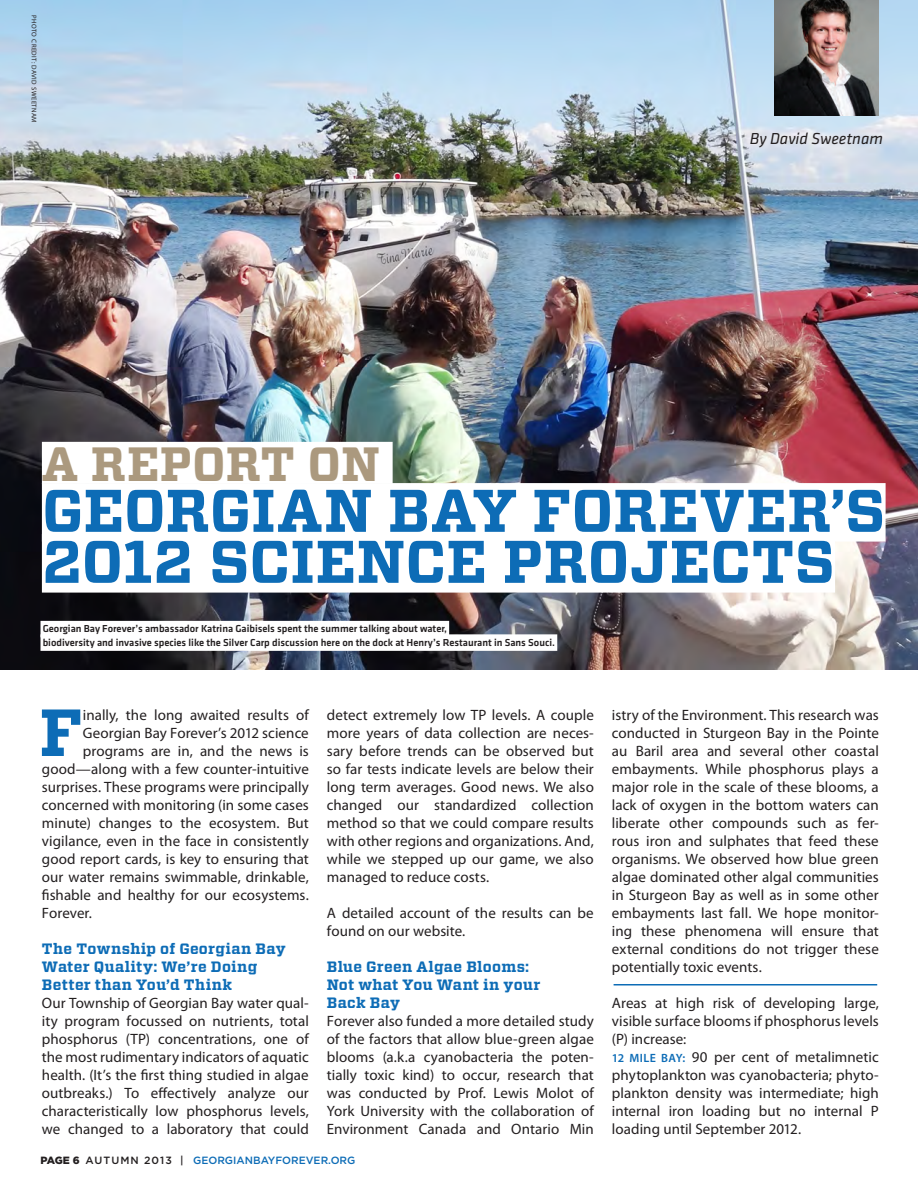
<style>
.page{position:relative;width:918px;height:1188px;background:#fff}
.page>*{position:absolute;margin:0;border:0;box-sizing:border-box;transform-origin:0 0}
.Body_Para_No_Indent{font:700 66.45px "Vitesse";color:#0d6cb6}
.t1{font:700 60px/51px "Vitesse";letter-spacing:.005em;color:#0d6cb6}
.t2{font:700 48px "Vitesse";color:#ab997e}
.t3{font:italic 16.5px "Klavika";color:#231f20}
.Body_Para_No_Indent-2{font:15px/18px "Myriad Pro";letter-spacing:.005em;color:#231f20;text-align:justify}
.Body_Para_No_Indent-3{font:700 15px/18px "Vitesse";letter-spacing:.025em;color:#0d6cb6}
.Caption_-_Klavika_Me{font:500 10.5px "Klavika";color:#231f20}
.t4{font:500 10.5px "Gotham";color:#0d6cb6}
.t5{font:6.75px "Myriad Pro";letter-spacing:.06em;color:#231f20}
.s1{font-weight:900;color:#231f20}
.s2{color:#231f20}
.s3{font-weight:600;font-size:12px;color:#0d6cb6}
</style>
<div class="page">
<img style="left:0;top:0;width:918px;height:669px">
<div style="left:42px;top:442px;width:351px;height:42px;background:#fff"></div>
<div style="left:42px;top:483px;width:844px;height:59px;background:#fff"></div>
<div style="left:42px;top:534px;width:793px;height:59px;background:#fff"></div>
<img style="left:775px;top:0;width:104px;height:115px">
<div style="left:40px;top:621px;width:409px;height:16px;background:#fff"></div>
<div style="left:40px;top:634px;width:517px;height:17px;background:#fff"></div>
<hr style="left:614px;top:984px;width:263px;height:2px;background:#0d6cb6">
<p class="t5" style="left:38px;top:15px;width:109px;rotate:90deg">PHOTO CREDIT: DAVID SWEETNAM</p>
<p class="t3" style="left:750px;top:130px;width:135px">By David Sweetnam</p>
<p class="t2" style="left:42px;top:432px;width:340px">A REPORT ON</p>
<p class="t1" style="left:42px;top:486px;width:845px">GEORGIAN BAY FOREVER’S<br>2012 SCIENCE PROJECTS</p>
<p class="Caption_-_Klavika_Me" style="left:43px;top:623px;width:406px">Georgian Bay Forever’s ambassador Katrina Gaibisels spent the summer talking about water,</p>
<p class="Caption_-_Klavika_Me" style="left:43px;top:636px;width:514px">biodiversity and invasive species like the Silver Carp discussion here on the dock at Henry’s Restaurant in Sans Souci.</p>
<p class="Body_Para_No_Indent" style="left:39px;top:688px;width:45px">F</p>
<p class="Body_Para_No_Indent-2" style="left:83px;top:706px;width:228px">inally, the long awaited results of</p>
<p class="Body_Para_No_Indent-2" style="left:83px;top:724px;width:228px">Georgian Bay Forever’s 2012 science</p>
<p class="Body_Para_No_Indent-2" style="left:83px;top:742px;width:228px">programs are in, and the news is</p>
<p class="Body_Para_No_Indent-2" style="left:42px;top:760px;width:268px">good—along with a few counter-intuitive</p>
<p class="Body_Para_No_Indent-2" style="left:42px;top:778px;width:268px">surprises. These programs were principally</p>
<p class="Body_Para_No_Indent-2" style="left:42px;top:796px;width:268px">concerned with monitoring (in some cases</p>
<p class="Body_Para_No_Indent-2" style="left:42px;top:814px;width:268px">minute) changes to the ecosystem. But</p>
<p class="Body_Para_No_Indent-2" style="left:42px;top:832px;width:268px">vigilance, even in the face in consistently</p>
<p class="Body_Para_No_Indent-2" style="left:42px;top:850px;width:268px">good report cards, is key to ensuring that</p>
<p class="Body_Para_No_Indent-2" style="left:42px;top:868px;width:268px">our water remains swimmable, drinkable,</p>
<p class="Body_Para_No_Indent-2" style="left:42px;top:886px;width:268px">fishable and healthy for our ecosystems.</p>
<p class="Body_Para_No_Indent-2" style="left:42px;top:904px;width:52px">Forever.</p>
<p class="Body_Para_No_Indent-3" style="left:42px;top:940px;width:245px">The Township of Georgian Bay<br>Water Quality: We’re Doing<br>Better than You’d Think</p>
<p class="Body_Para_No_Indent-2" style="left:42px;top:994px;width:269px">Our Township of Georgian Bay water qual&shy;ity program focussed on nutrients, total phosphorus (TP) concentrations, one of the most rudimentary indicators of aquatic health. (It’s the first thing studied in algae outbreaks.) To effectively analyze our characteristically low phosphorus levels, we changed to a laboratory that could</p>
<p class="Body_Para_No_Indent-2" style="left:327px;top:706px;width:269px">detect extremely low TP levels. A couple more years of data collection are neces&shy;sary before trends can be observed but so far tests indicate levels are below their long term averages. Good news. We also changed our standardized collection method so that we could compare results with other regions and organizations. And, while we stepped up our game, we also managed to reduce costs.</p>
<p class="Body_Para_No_Indent-2" style="left:327px;top:904px;width:268px">A detailed account of the results can be found on our website.</p>
<p class="Body_Para_No_Indent-3" style="left:327px;top:958px;width:204px">Blue Green Algae Blooms:</p>
<p class="Body_Para_No_Indent-3" style="left:327px;top:976px;width:215px">Not what You Want in your<br>Back Bay</p>
<p class="Body_Para_No_Indent-2" style="left:327px;top:1012px;width:269px">Forever also funded a more detailed study of the factors that allow blue-green algae blooms (a.k.a cyanobacteria the poten&shy;tially toxic kind) to occur, research that was conducted by Prof. Lewis Molot of York University with the collaboration of Environment Canada and Ontario Min</p>
<p class="t4" style="left:40px;top:1153px;width:316px"><span class="s1">PAGE 6</span> <span class="s2">AUTUMN 2013 |</span> GEORGIANBAYFOREVER.ORG</p>
<p class="Body_Para_No_Indent-2" style="left:612px;top:706px;width:269px">istry of the Environment. This research was conducted in Sturgeon Bay in the Pointe au Baril area and several other coastal embayments. While phosphorus plays a major role in the scale of these blooms, a lack of oxygen in the bottom waters can liberate other compounds such as fer&shy;rous iron and sulphates that feed these organisms. We observed how blue green algae dominated other algal communities in Sturgeon Bay as well as in some other embayments last fall. We hope monitor&shy;ing these phenomena will ensure that external conditions do not trigger these potentially toxic events.</p>
<p class="Body_Para_No_Indent-2" style="left:612px;top:994px;width:269px">Areas at high risk of developing large, visible surface blooms if phosphorus levels (P) increase:</p>
<p class="Body_Para_No_Indent-2" style="left:612px;top:1048px;width:269px"><span class="s3">12 MILE BAY:</span> 90 per cent of metalimnetic phytoplankton was cyanobacteria; phyto&shy;plankton density was intermediate; high internal iron loading but no internal P loading until September 2012.</p>
</div>
